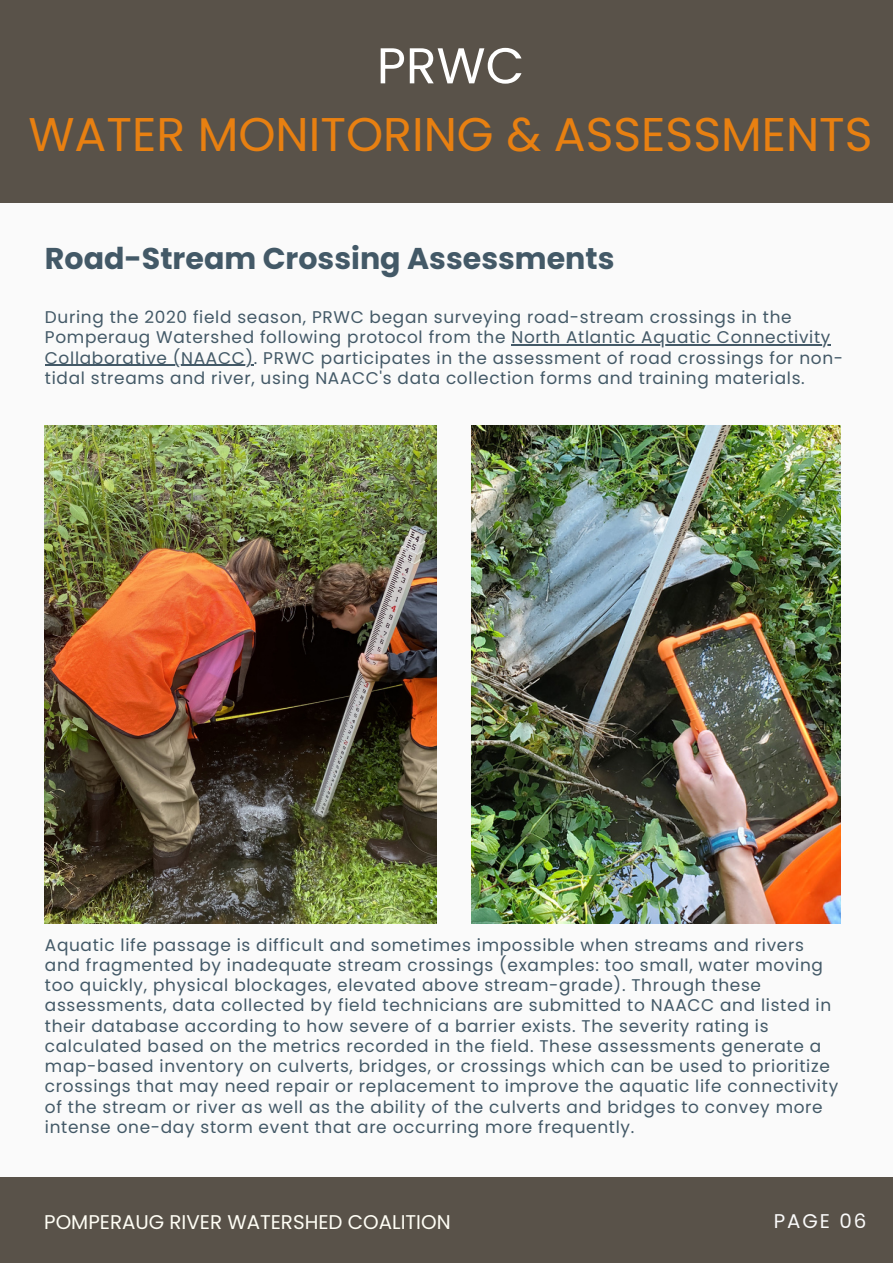
<style>
.page{position:relative;width:893px;height:1264px;background:#fff}
.page>*{position:absolute;margin:0;border:0;box-sizing:border-box;transform-origin:0 0}
.t1{font:50.25px "Poppins";color:#fff}
.t2{font:47.25px "Poppins";color:#e88011}
.t3{font:700 30px "Poppins";color:#435967}
.t4{font:19.8px "Poppins";color:#fffef5}
.t5{font:19.8px "Poppins";letter-spacing:.1em;color:#fafafa}
.t6{font:16.95px/20.2px "Poppins";letter-spacing:.04em;color:#435967}
</style>
<div class="page">
<div style="left:0;top:0;width:892px;height:1262px;background:#fafafa"></div>
<hr style="left:511px;top:344px;width:320px;height:1px;background:#435967">
<hr style="left:45px;top:365px;width:209px;height:1px;background:#435967">
<img style="left:472px;top:425px;width:368px;height:498px">
<div style="left:0;top:1176px;width:892px;height:86px;background:#595249"></div>
<div style="left:0;top:0;width:892px;height:203px;background:#595249"></div>
<img style="left:45px;top:425px;width:391px;height:498px">
<p class="t1" style="left:377px;top:31px;width:149px">PRWC</p>
<p class="t2" style="left:28px;top:101px;width:845px">WATER MONITORING &amp; ASSESSMENTS</p>
<p class="t3" style="left:45px;top:238px;width:571px">Road-Stream Crossing Assessments</p>
<p class="t6" style="left:45px;top:307px;width:799px">During the 2020 field season, PRWC began surveying road-stream crossings in the Pomperaug Watershed following protocol from the North Atlantic Aquatic Connectivity Collaborative (NAACC). PRWC participates in the assessment of road crossings for non&shy;tidal streams and river, using NAACC's data collection forms and training materials.</p>
<p class="t6" style="left:45px;top:934px;width:794px">Aquatic life passage is difficult and sometimes impossible when streams and rivers and fragmented by inadequate stream crossings (examples: too small, water moving too quickly, physical blockages, elevated above stream-grade). Through these assessments, data collected by field technicians are submitted to NAACC and listed in their database according to how severe of a barrier exists. The severity rating is calculated based on the metrics recorded in the field. These assessments generate a map-based inventory on culverts, bridges, or crossings which can be used to prioritize crossings that may need repair or replacement to improve the aquatic life connectivity of the stream or river as well as the ability of the culverts and bridges to convey more intense one-day storm event that are occurring more frequently.</p>
<p class="t4" style="left:44px;top:1207px;width:408px">POMPERAUG RIVER WATERSHED COALITION</p>
<p class="t5" style="left:773px;top:1206px;width:94px">PAGE 06</p>
</div>
